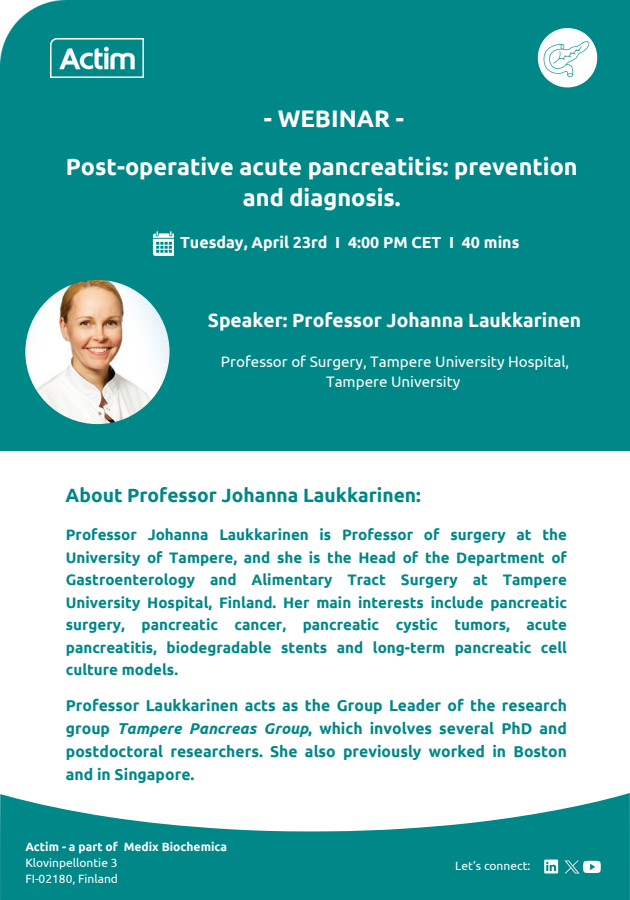
<style>
.page{position:relative;width:630px;height:900px;background:#fff}
.page>*{position:absolute;margin:0;border:0;box-sizing:border-box;transform-origin:0 0}
.t1{font:700 24px "Ubuntu";color:#fff}
.t2{font:700 23.6px/31.2px "Ubuntu";color:#fff;text-align:center}
.t3{font:700 19.2px "Ubuntu";color:#fff}
.t4{font:700 19.2px "Ubuntu";color:#008788}
.t5{font:700 16px "Ubuntu";color:#fff}
.t6{font:700 15.6px/23.2px "Ubuntu";color:#008788;text-align:justify}
.t7{font:700 15.2px/22.4px "Ubuntu";color:#008788;text-align:justify}
.t8{font:15.2px/20.4px "Ubuntu";color:#fff;text-align:center}
.t9{font:12px "Ubuntu";color:#fff}
.t10{font:700 12px "Ubuntu";color:#fff}
.s1{font-style:italic}
</style>
<div class="page">
<div style="left:0;top:0;width:630px;height:450px;background:#008788"></div>
<img style="left:51px;top:38px;width:93px;height:39px">
<img style="left:25px;top:280px;width:145px;height:144px;border-radius:50%">
<svg style="left:153px;top:231px;width:21px;height:24px"></svg>
<svg style="left:538px;top:28px;width:59px;height:59px"></svg>
<img style="left:543px;top:34px;width:48px;height:48px">
<svg style="left:0;top:793px;width:630px;height:107px;fill:#008788"></svg>
<img style="left:0;top:0;width:66px;height:66px">
<svg style="left:544px;top:860px;width:14px;height:13px"></svg>
<div style="left:580px;top:854px;width:24px;height:24px;background:#008788;border-radius:4px"></div>
<svg style="left:585px;top:861px;width:16px;height:12px"></svg>
<img style="left:558px;top:860px;width:27px;height:15px">
<h4 class="t1" style="left:264px;top:104px;width:142px">- WEBINAR -</h4>
<p class="t2" style="left:66px;top:150px;width:513px">Post-operative acute pancreatitis: prevention and diagnosis.</p>
<h5 class="t5" style="left:180px;top:233px;width:341px">Tuesday, April 23rd I 4:00 PM CET I 40 mins</h5>
<p class="t3" style="left:208px;top:310px;width:375px">Speaker: Professor Johanna Laukkarinen</p>
<h3 class="t8" style="left:221px;top:351px;width:350px">Professor of Surgery, Tampere University Hospital,<br>Tampere University</h3>
<h3 class="t4" style="left:66px;top:484px;width:357px">About Professor Johanna Laukkarinen:</h3>
<h1 class="t7" style="left:66px;top:523px;width:503px">Professor Johanna Laukkarinen is Professor of surgery at the University of Tampere, and she is the Head of the Department of Gastroenterology and Alimentary Tract Surgery at Tampere University Hospital, Finland. Her main interests include pancreatic surgery, pancreatic cancer, pancreatic cystic tumors, acute pancreatitis, biodegradable stents and long-term pancreatic cell culture models.</h1>
<h2 class="t6" style="left:66px;top:693px;width:503px">Professor Laukkarinen acts as the Group Leader of the research group <span class="s1">Tampere Pancreas Group</span>, which involves several PhD and postdoctoral researchers. She also previously worked in Boston and in Singapore.</h2>
<h4 class="t10" style="left:25px;top:840px;width:203px">Actim - a part of Medix Biochemica</h4>
<h4 class="t9" style="left:25px;top:856px;width:94px">Klovinpellontie 3</h4>
<p class="t9" style="left:25px;top:872px;width:94px">FI-02180, Finland</p>
<p class="t9" style="left:455px;top:859px;width:77px">Let’s connect:</p>
</div>
